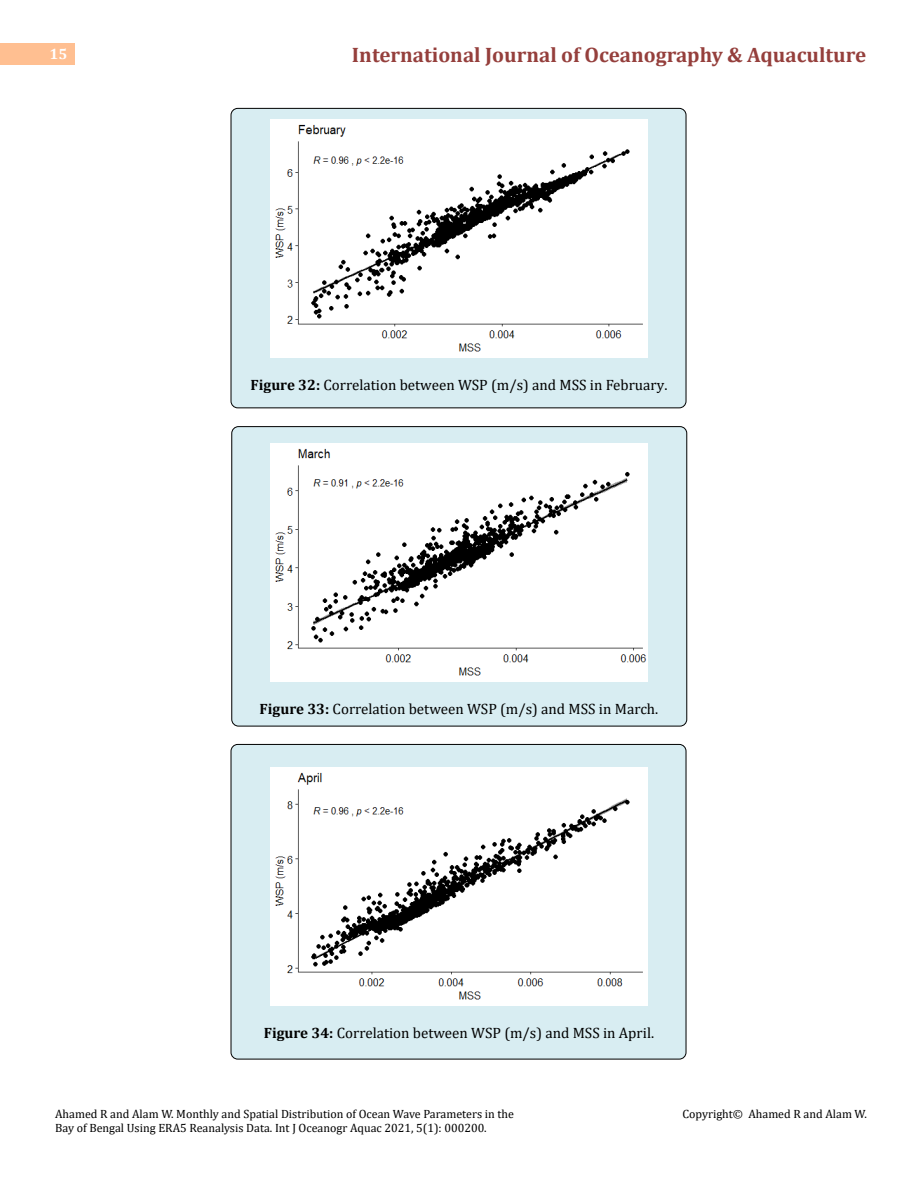
<style>
.page{position:relative;width:918px;height:1188px;background:#fff}
.page>*{position:absolute;margin:0;border:0;box-sizing:border-box;transform-origin:0 0}
.t1{font:700 21px "Cambria";color:#953f3c}
.t2{font:15px "Cambria";color:#000}
.t3{font:700 15px "Cambria";color:#fff}
.t4{font:12px/14.4px "Cambria";color:#000}
.s1{font-weight:700}
</style>
<div class="page">
<div style="left:0;top:43px;width:75px;height:21px;background:#ffbf91"></div>
<div style="left:231px;top:744px;width:455px;height:315px;background:#d8edf2;border-radius:7px"></div>
<div style="left:231px;top:744px;width:455px;height:315px;border:1px solid #000;border-radius:7px"></div>
<div style="left:232px;top:427px;width:455px;height:299px;background:#d8edf2;border-radius:7px"></div>
<div style="left:231px;top:426px;width:456px;height:300px;border:1px solid #000;border-radius:7px"></div>
<div style="left:231px;top:108px;width:455px;height:300px;background:#d8edf2;border-radius:7px"></div>
<div style="left:231px;top:108px;width:455px;height:300px;border:1px solid #000;border-radius:7px"></div>
<img style="left:270px;top:120px;width:378px;height:237px">
<img style="left:270px;top:444px;width:378px;height:237px">
<img style="left:270px;top:768px;width:378px;height:237px">
<p class="t3" style="left:50px;top:44px;width:19px">15</p>
<h1 class="t1" style="left:352px;top:40px;width:516px">International Journal of Oceanography &amp; Aquaculture</h1>
<p class="t2" style="left:251px;top:376px;width:418px"><span class="s1">Figure 32:</span> Correlation between WSP (m/s) and MSS in February.</p>
<p class="t2" style="left:260px;top:700px;width:400px"><span class="s1">Figure 33:</span> Correlation between WSP (m/s) and MSS in March.</p>
<p class="t2" style="left:264px;top:1024px;width:392px"><span class="s1">Figure 34:</span> Correlation between WSP (m/s) and MSS in April.</p>
<p class="t4" style="left:55px;top:1106px;width:460px">Ahamed R and Alam W. Monthly and Spatial Distribution of Ocean Wave Parameters in the<br>Bay of Bengal Using ERA5 Reanalysis Data. Int J Oceanogr Aquac 2021, 5(1): 000200.</p>
<p class="t4" style="left:682px;top:1106px;width:186px">Copyright© Ahamed R and Alam W.</p>
</div>
